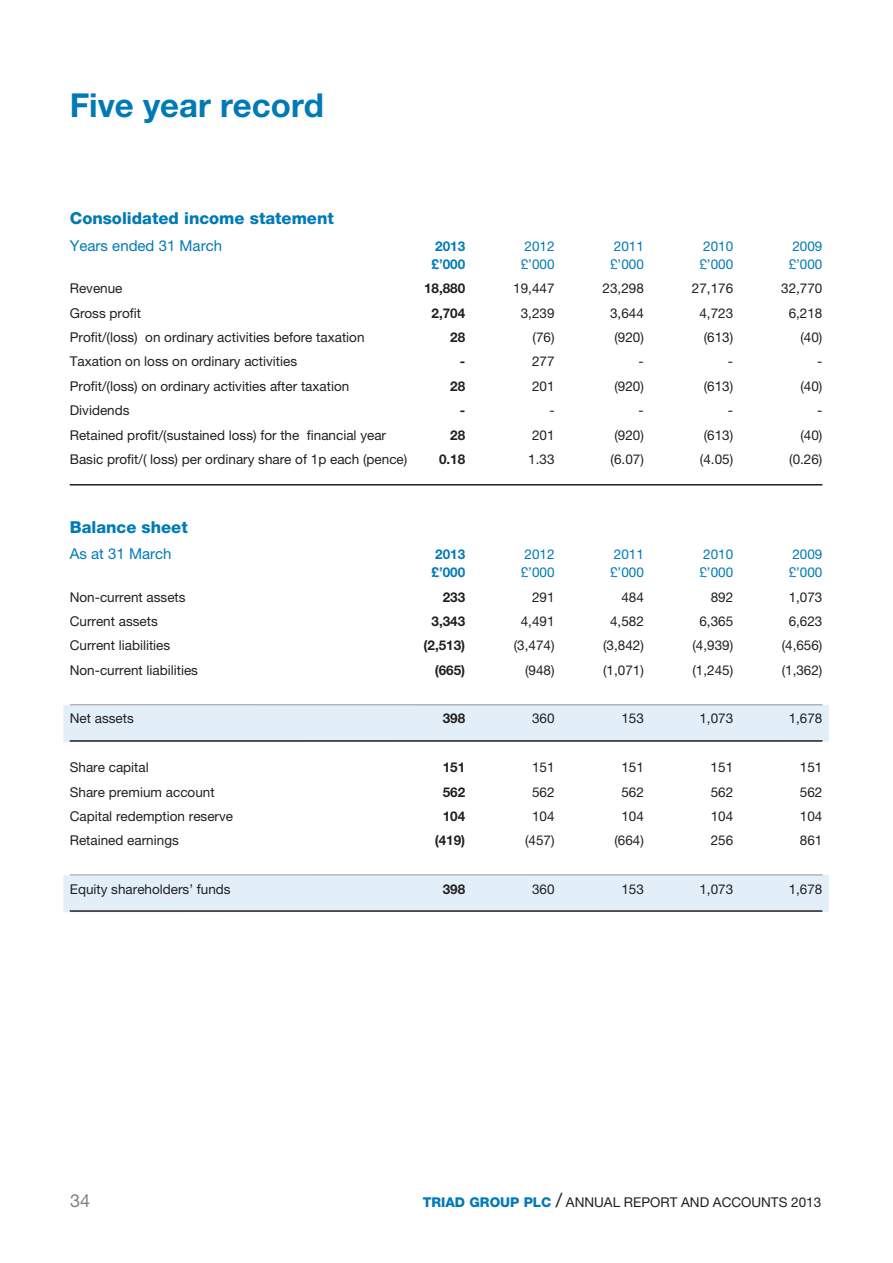
<style>
.page{position:relative;width:893px;height:1263px;background:#fff}
.page>*{position:absolute;margin:0;border:0;box-sizing:border-box;transform-origin:0 0}
.t1{font:700 33px "Helvetica Neue LT Pro";color:#007ab6}
.t2{font:18px "Helvetica Neue LT Pro";color:#808285}
.t3{font:800 16.5px "Helvetica Neue LT Pro";color:#007ab6}
.t4{font:15px "Helvetica Neue LT Pro";color:#007ab6}
.t5{font:13.5px "Helvetica Neue LT Pro";color:#231f20}
.t6{font:13.5px "Helvetica Neue LT Pro";color:#007ab6}
.t7{font:700 13.5px "Helvetica Neue LT Pro";color:#231f20}
.t8{font:700 13.5px "Helvetica Neue LT Pro";color:#007ab6}
.s1{font-weight:800;color:#007ab6}
.s2{font-size:19.5px}
</style>
<div class="page">
<div style="left:63px;top:705px;width:766px;height:37px;background:#e2eff9"></div>
<div style="left:63px;top:875px;width:766px;height:37px;background:#e2eff9"></div>
<hr style="left:70px;top:874px;width:752px;height:1px;background:#939598">
<hr style="left:70px;top:910px;width:752px;height:2px;background:#231f20">
<hr style="left:70px;top:704px;width:752px;height:1px;background:#939598">
<hr style="left:70px;top:740px;width:752px;height:2px;background:#231f20">
<hr style="left:70px;top:484px;width:752px;height:1px;background:#231f20">
<h1 class="t1" style="left:70px;top:94px;width:256px">Five year record</h1>
<p class="t3" style="left:70px;top:213px;width:266px">Consolidated income statement</p>
<p class="t4" style="left:70px;top:240px;width:154px">Years ended 31 March</p>
<p class="t8" style="left:435px;top:241px;width:32px">2013</p>
<p class="t6" style="left:525px;top:241px;width:32px">2012</p>
<p class="t6" style="left:614px;top:241px;width:32px">2011</p>
<p class="t6" style="left:703px;top:241px;width:32px">2010</p>
<p class="t6" style="left:792px;top:241px;width:32px">2009</p>
<p class="t8" style="left:431px;top:259px;width:35px">£’000</p>
<p class="t6" style="left:521px;top:259px;width:35px">£’000</p>
<p class="t6" style="left:610px;top:259px;width:35px">£’000</p>
<p class="t6" style="left:699px;top:259px;width:35px">£’000</p>
<p class="t6" style="left:789px;top:259px;width:35px">£’000</p>
<p class="t5" style="left:70px;top:284px;width:54px">Revenue</p>
<p class="t7" style="left:424px;top:284px;width:43px">18,880</p>
<p class="t5" style="left:513px;top:284px;width:43px">19,447</p>
<p class="t5" style="left:603px;top:284px;width:43px">23,298</p>
<p class="t5" style="left:692px;top:284px;width:43px">27,176</p>
<p class="t5" style="left:781px;top:284px;width:43px">32,770</p>
<p class="t5" style="left:70px;top:308px;width:73px">Gross profit</p>
<p class="t7" style="left:431px;top:308px;width:35px">2,704</p>
<p class="t5" style="left:521px;top:308px;width:35px">3,239</p>
<p class="t5" style="left:610px;top:308px;width:35px">3,644</p>
<p class="t5" style="left:699px;top:308px;width:35px">4,723</p>
<p class="t5" style="left:789px;top:308px;width:35px">6,218</p>
<p class="t5" style="left:70px;top:332px;width:296px">Profit/(loss) on ordinary activities before taxation</p>
<p class="t7" style="left:450px;top:332px;width:17px">28</p>
<p class="t5" style="left:533px;top:332px;width:24px">(76)</p>
<p class="t5" style="left:614px;top:332px;width:31px">(920)</p>
<p class="t5" style="left:704px;top:332px;width:31px">(613)</p>
<p class="t5" style="left:800px;top:332px;width:24px">(40)</p>
<p class="t5" style="left:70px;top:357px;width:229px">Taxation on loss on ordinary activities</p>
<p class="t7" style="left:460px;top:357px;width:7px">-</p>
<p class="t5" style="left:532px;top:357px;width:24px">277</p>
<p class="t5" style="left:639px;top:357px;width:7px">-</p>
<p class="t5" style="left:728px;top:357px;width:7px">-</p>
<p class="t5" style="left:817px;top:357px;width:7px">-</p>
<p class="t5" style="left:70px;top:381px;width:281px">Profit/(loss) on ordinary activities after taxation</p>
<p class="t7" style="left:450px;top:381px;width:17px">28</p>
<p class="t5" style="left:532px;top:381px;width:24px">201</p>
<p class="t5" style="left:614px;top:381px;width:31px">(920)</p>
<p class="t5" style="left:704px;top:381px;width:31px">(613)</p>
<p class="t5" style="left:800px;top:381px;width:24px">(40)</p>
<p class="t5" style="left:70px;top:406px;width:61px">Dividends</p>
<p class="t7" style="left:460px;top:406px;width:7px">-</p>
<p class="t5" style="left:549px;top:406px;width:7px">-</p>
<p class="t5" style="left:639px;top:406px;width:7px">-</p>
<p class="t5" style="left:728px;top:406px;width:7px">-</p>
<p class="t5" style="left:817px;top:406px;width:7px">-</p>
<p class="t5" style="left:70px;top:430px;width:318px">Retained profit/(sustained loss) for the financial year</p>
<p class="t7" style="left:450px;top:430px;width:17px">28</p>
<p class="t5" style="left:532px;top:430px;width:24px">201</p>
<p class="t5" style="left:614px;top:430px;width:31px">(920)</p>
<p class="t5" style="left:704px;top:430px;width:31px">(613)</p>
<p class="t5" style="left:800px;top:430px;width:24px">(40)</p>
<p class="t5" style="left:70px;top:454px;width:339px">Basic profit/( loss) per ordinary share of 1p each (pence)</p>
<p class="t7" style="left:439px;top:454px;width:28px">0.18</p>
<p class="t5" style="left:528px;top:454px;width:28px">1.33</p>
<p class="t5" style="left:611px;top:454px;width:35px">(6.07)</p>
<p class="t5" style="left:700px;top:454px;width:35px">(4.05)</p>
<p class="t5" style="left:789px;top:454px;width:35px">(0.26)</p>
<p class="t3" style="left:70px;top:521px;width:119px">Balance sheet</p>
<p class="t4" style="left:70px;top:548px;width:103px">As at 31 March</p>
<p class="t8" style="left:435px;top:549px;width:32px">2013</p>
<p class="t6" style="left:525px;top:549px;width:32px">2012</p>
<p class="t6" style="left:614px;top:549px;width:32px">2011</p>
<p class="t6" style="left:703px;top:549px;width:32px">2010</p>
<p class="t6" style="left:792px;top:549px;width:32px">2009</p>
<p class="t8" style="left:431px;top:567px;width:35px">£’000</p>
<p class="t6" style="left:521px;top:567px;width:35px">£’000</p>
<p class="t6" style="left:610px;top:567px;width:35px">£’000</p>
<p class="t6" style="left:699px;top:567px;width:35px">£’000</p>
<p class="t6" style="left:789px;top:567px;width:35px">£’000</p>
<p class="t5" style="left:70px;top:592px;width:117px">Non-current assets</p>
<p class="t7" style="left:443px;top:592px;width:24px">233</p>
<p class="t5" style="left:532px;top:592px;width:24px">291</p>
<p class="t5" style="left:621px;top:592px;width:24px">484</p>
<p class="t5" style="left:711px;top:592px;width:24px">892</p>
<p class="t5" style="left:789px;top:592px;width:35px">1,073</p>
<p class="t5" style="left:70px;top:616px;width:90px">Current assets</p>
<p class="t7" style="left:431px;top:616px;width:35px">3,343</p>
<p class="t5" style="left:521px;top:616px;width:35px">4,491</p>
<p class="t5" style="left:610px;top:616px;width:35px">4,582</p>
<p class="t5" style="left:699px;top:616px;width:35px">6,365</p>
<p class="t5" style="left:789px;top:616px;width:35px">6,623</p>
<p class="t5" style="left:70px;top:641px;width:102px">Current liabilities</p>
<p class="t7" style="left:423px;top:641px;width:43px">(2,513)</p>
<p class="t5" style="left:514px;top:641px;width:42px">(3,474)</p>
<p class="t5" style="left:603px;top:641px;width:42px">(3,842)</p>
<p class="t5" style="left:692px;top:641px;width:42px">(4,939)</p>
<p class="t5" style="left:782px;top:641px;width:42px">(4,656)</p>
<p class="t5" style="left:70px;top:665px;width:130px">Non-current liabilities</p>
<p class="t7" style="left:435px;top:665px;width:32px">(665)</p>
<p class="t5" style="left:525px;top:665px;width:31px">(948)</p>
<p class="t5" style="left:603px;top:665px;width:42px">(1,071)</p>
<p class="t5" style="left:692px;top:665px;width:42px">(1,245)</p>
<p class="t5" style="left:782px;top:665px;width:42px">(1,362)</p>
<p class="t5" style="left:70px;top:714px;width:66px">Net assets</p>
<p class="t7" style="left:443px;top:714px;width:24px">398</p>
<p class="t5" style="left:532px;top:714px;width:24px">360</p>
<p class="t5" style="left:621px;top:714px;width:24px">153</p>
<p class="t5" style="left:699px;top:714px;width:35px">1,073</p>
<p class="t5" style="left:789px;top:714px;width:35px">1,678</p>
<p class="t5" style="left:70px;top:762px;width:81px">Share capital</p>
<p class="t7" style="left:443px;top:762px;width:24px">151</p>
<p class="t5" style="left:532px;top:762px;width:24px">151</p>
<p class="t5" style="left:621px;top:762px;width:24px">151</p>
<p class="t5" style="left:711px;top:762px;width:24px">151</p>
<p class="t5" style="left:800px;top:762px;width:24px">151</p>
<p class="t5" style="left:70px;top:787px;width:146px">Share premium account</p>
<p class="t7" style="left:443px;top:787px;width:24px">562</p>
<p class="t5" style="left:532px;top:787px;width:24px">562</p>
<p class="t5" style="left:621px;top:787px;width:24px">562</p>
<p class="t5" style="left:711px;top:787px;width:24px">562</p>
<p class="t5" style="left:800px;top:787px;width:24px">562</p>
<p class="t5" style="left:70px;top:811px;width:165px">Capital redemption reserve</p>
<p class="t7" style="left:443px;top:811px;width:24px">104</p>
<p class="t5" style="left:532px;top:811px;width:24px">104</p>
<p class="t5" style="left:621px;top:811px;width:24px">104</p>
<p class="t5" style="left:711px;top:811px;width:24px">104</p>
<p class="t5" style="left:800px;top:811px;width:24px">104</p>
<p class="t5" style="left:70px;top:836px;width:111px">Retained earnings</p>
<p class="t7" style="left:435px;top:836px;width:32px">(419)</p>
<p class="t5" style="left:525px;top:836px;width:31px">(457)</p>
<p class="t5" style="left:614px;top:836px;width:31px">(664)</p>
<p class="t5" style="left:711px;top:836px;width:24px">256</p>
<p class="t5" style="left:800px;top:836px;width:24px">861</p>
<p class="t5" style="left:70px;top:884px;width:162px">Equity shareholders’ funds</p>
<p class="t7" style="left:443px;top:884px;width:24px">398</p>
<p class="t5" style="left:532px;top:884px;width:24px">360</p>
<p class="t5" style="left:621px;top:884px;width:24px">153</p>
<p class="t5" style="left:699px;top:884px;width:35px">1,073</p>
<p class="t5" style="left:789px;top:884px;width:35px">1,678</p>
<h2 class="t2" style="left:70px;top:1194px;width:22px">34</h2>
<p class="t5" style="left:423px;top:1197px;width:400px"><span class="s1">TRIAD GROUP PLC</span> <span class="s2">/</span> ANNUAL REPORT AND ACCOUNTS 2013</p>
</div>
